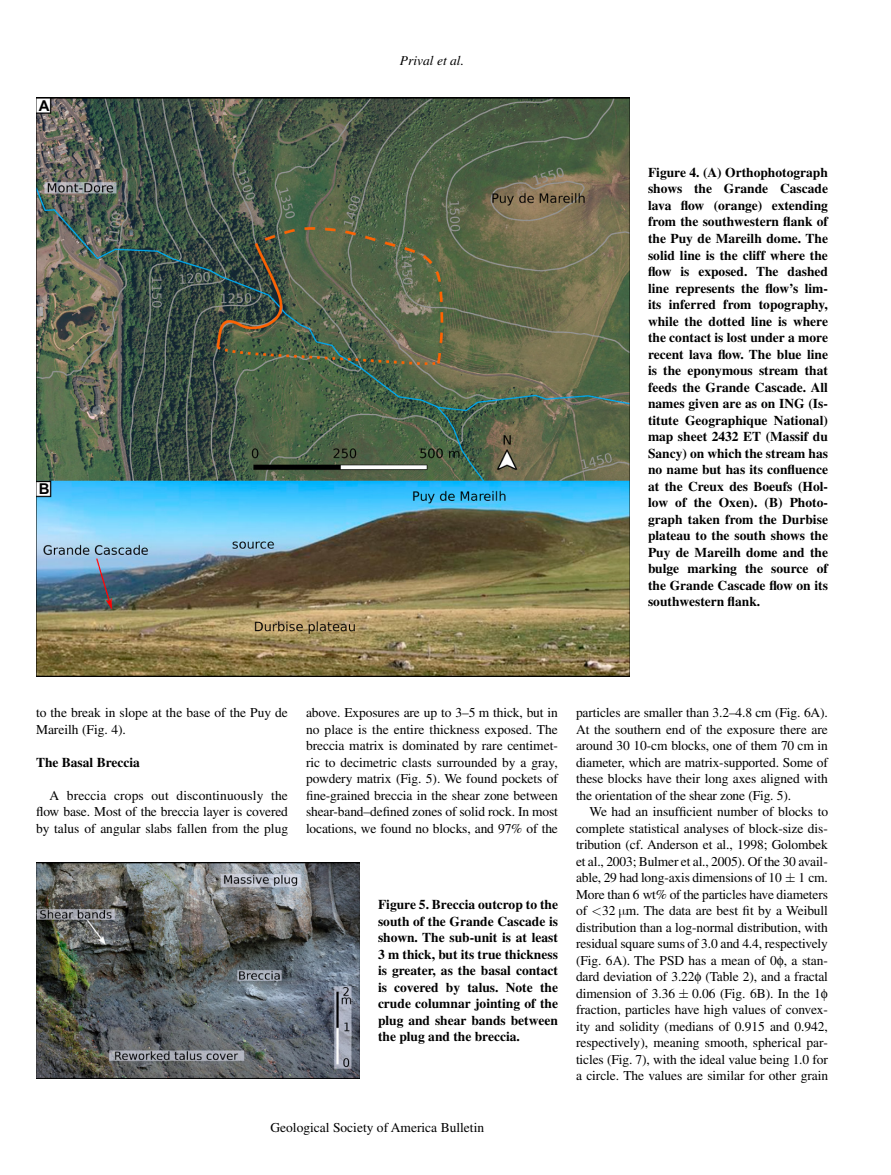
<style>
.page{position:relative;width:891px;height:1175px;background:#fff}
.page>*{position:absolute;margin:0;border:0;box-sizing:border-box;transform-origin:0 0}
.t1{font:700 15px "Arial";color:#000}
.T{font:13.5px/16.5px "Times LT Std";letter-spacing:-.005em;color:#000;text-align:justify}
.FC{font:700 13.5px/16.5px "Times LT Std";color:#000;text-align:justify}
._2{font:700 13.5px "Times LT Std";color:#000}
.t2{font:italic 13.5px "Times LT Std";color:#000}
.s1{color:#fff}
</style>
<div class="page">
<img style="left:36px;top:862px;width:324px;height:216px">
<img style="left:36px;top:97px;width:594px;height:579px">
<p class="t1" style="left:39px;top:95px;width:12px">A</p>
<p class="t1" style="left:39px;top:478px;width:12px">B</p>
<p class="t2" style="left:400px;top:53px;width:66px">Prival et al.</p>
<p class="FC" style="left:648px;top:164px;width:182px">Figure 4. (A) Orthophotograph shows the Grande Cascade lava flow (orange) extending from the southwestern flank of the Puy de Mareilh dome. The solid line is the cliff where the flow is exposed. The dashed line represents the flow’s lim&shy;its inferred from topography, while the dotted line is where the contact is lost under a more recent lava flow. The blue line is the eponymous stream that feeds the Grande Cascade. All names given are as on ING (Is&shy;titute Geographique National) map sheet 2432 ET (Massif du Sancy) on which the stream has no name but has its confluence at the Creux des Boeufs (Hol&shy;low of the Oxen). (B) Photo&shy;graph taken from the Durbise plateau to the south shows the Puy de Mareilh dome and the bulge marking the source of the Grande Cascade flow on its southwestern flank.</p>
<p class="T" style="left:36px;top:704px;width:253px">to the break in slope at the base of the Puy de<br>Mareilh (Fig. 4).</p>
<p class="_2" style="left:36px;top:754px;width:106px">The Basal Breccia</p>
<p class="T" style="left:36px;top:787px;width:254px;text-indent:14px">A breccia crops out discontinuously the flow base. Most of the breccia layer is covered by talus of angular slabs fallen from the plug</p>
<p class="T" style="left:306px;top:704px;width:254px">above. Exposures are up to 3–5 m thick, but in no place is the entire thickness exposed. The breccia matrix is dominated by rare centimet&shy;ric to decimetric clasts surrounded by a gray, powdery matrix (Fig. 5). We found pockets of fine-grained breccia in the shear zone between shear-band–defined zones of solid rock. In most locations, we found no blocks, and 97% of the</p>
<p class="T" style="left:576px;top:704px;width:254px">particles are smaller than 3.2–4.8 cm (Fig. 6A).<br>At the southern end of the exposure there are around 30 10-cm blocks, one of them 70 cm in diameter, which are matrix-supported. Some of these blocks have their long axes aligned with the orientation of the shear zone (Fig. 5).</p>
<p class="T" style="left:576px;top:803px;width:254px;text-indent:14px">We had an insufficient number of blocks to complete statistical analyses of block-size dis&shy;tribution (cf. Anderson et al., 1998; Golombek et al., 2003; Bulmer et al., 2005). Of the 30 avail&shy;able, 29 had long-axis dimensions of 10 1 cm.<br>More than 6 wt% of the particles have diameters of 32 m. The data are best fit by a Weibull distribution than a log-normal distribution, with residual square sums of 3.0 and 4.4, respectively (Fig. 6A). The PSD has a mean of 0 , a stan&shy;dard deviation of 3.22 (Table 2), and a fractal dimension of 3.36</p>
<p class="FC" style="left:378px;top:896px;width:182px">Figure 5. Breccia outcrop to the south of the Grande Cascade is shown. The sub-unit is at least 3 m thick, but its true thickness is greater, as the basal contact is covered by talus. Note the crude columnar jointing of the plug and shear bands between the plug and the breccia.</p>
<p class="T" style="left:576px;top:985px;width:254px;text-align:left;text-indent:116px">0.06 (Fig. 6B). In the 1 fraction, particles have high values of convex&shy;ity and solidity (medians of 0.915 and 0.942, respectively), meaning smooth, spherical par&shy;ticles (Fig. 7), with the ideal value being 1.0 for a circle. The values are similar for other grain</p>
<p class="T" style="left:270px;top:1118px;width:325px">Geological Society of America Bulletin<span class="s1">, v. 130, no. XX/XX</span></p>
</div>
